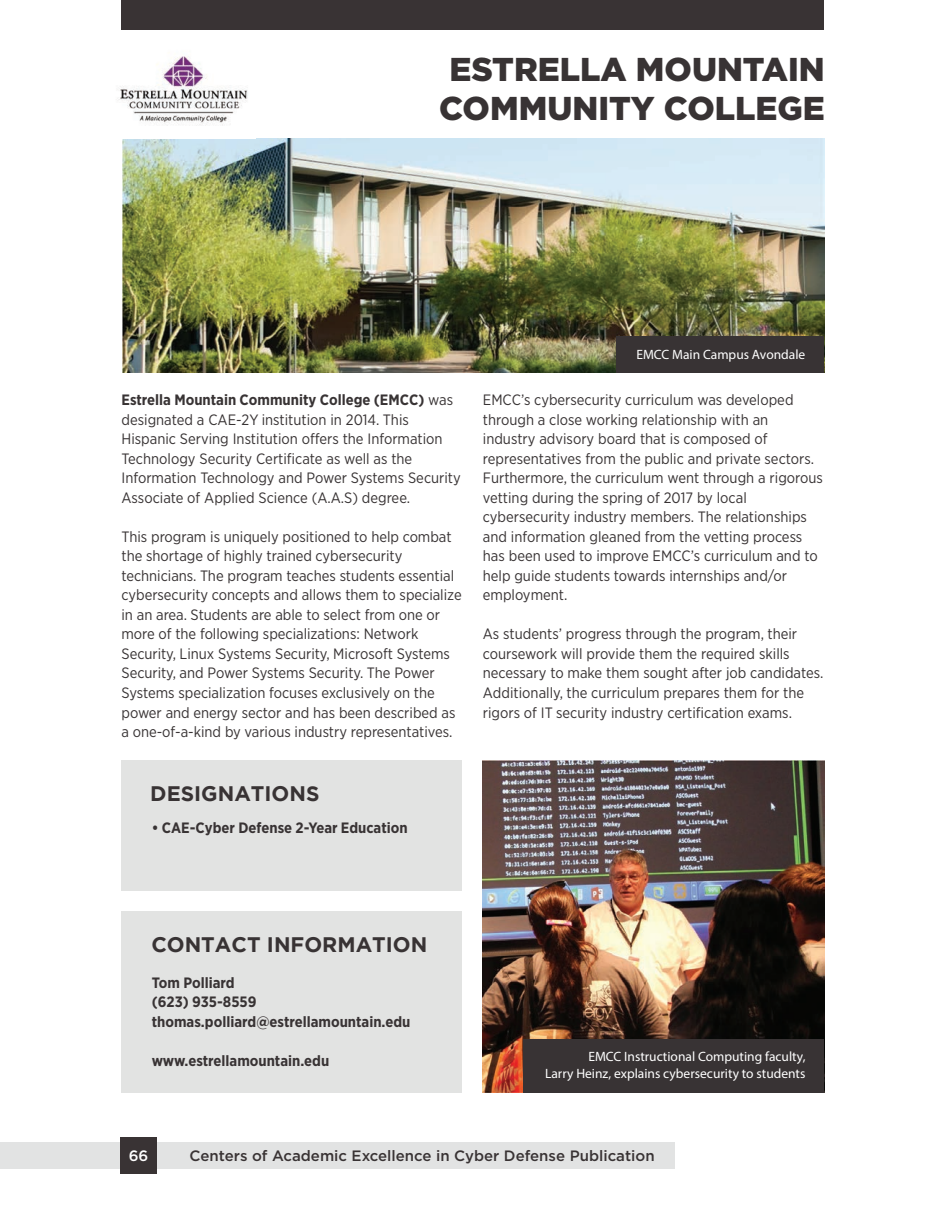
<style>
.page{position:relative;width:944px;height:1214px;background:#fff}
.page>*{position:absolute;margin:0;border:0;box-sizing:border-box;transform-origin:0 0}
.t1{font:900 33px/39.6px "Gotham";color:#383334;text-align:center}
.t2{font:700 21px "Gotham";color:#383334}
.t3{font:15px/19.5px "Gotham Narrow";color:#383334}
.t4{font:700 15px/19.5px "Gotham Narrow";color:#383334}
.t5{font:500 15px "Gotham";color:#393334}
.t6{font:500 15px "Gotham";color:#fff}
.t7{font:13.5px/16.2px "Myriad Pro";color:#fff;text-align:right}
.s1{font-weight:700}
</style>
<div class="page">
<div style="left:0;top:1142px;width:674px;height:27px;background:#e2e3e3"></div>
<div style="left:120px;top:1137px;width:37px;height:37px;background:#393334"></div>
<div style="left:121px;top:0;width:702px;height:30px;background:#393334"></div>
<div style="left:121px;top:911px;width:341px;height:181px;background:#e2e3e2"></div>
<div style="left:121px;top:760px;width:341px;height:130px;background:#e2e3e2"></div>
<img style="left:122px;top:138px;width:702px;height:235px">
<div style="left:615px;top:336px;width:208px;height:36px;background:#383334"></div>
<img style="left:118px;top:56px;width:130px;height:70px">
<img style="left:482px;top:760px;width:342px;height:332px">
<div style="left:523px;top:1038px;width:300px;height:54px;background:#383334"></div>
<h1 class="t1" style="left:439px;top:48px;width:387px">ESTRELLA MOUNTAIN<br>COMMUNITY COLLEGE</h1>
<p class="t3" style="left:121px;top:390px;width:341px"><span class="s1">Estrella Mountain Community College (EMCC)</span> was designated a CAE-2Y institution in 2014. This Hispanic Serving Institution offers the Information Technology Security Certificate as well as the Information Technology and Power Systems Security Associate of Applied Science (A.A.S) degree.</p>
<p class="t3" style="left:121px;top:526px;width:342px">This program is uniquely positioned to help combat the shortage of highly trained cybersecurity technicians. The program teaches students essential cybersecurity concepts and allows them to specialize in an area. Students are able to select from one or more of the following specializations: Network Security, Linux Systems Security, Microsoft Systems Security, and Power Systems Security. The Power Systems specialization focuses exclusively on the power and energy sector and has been described as a one-of-a-kind by various industry representatives.</p>
<h2 class="t2" style="left:150px;top:785px;width:171px">DESIGNATIONS</h2>
<p class="t4" style="left:152px;top:817px;width:257px">• CAE-Cyber Defense 2-Year Education</p>
<p class="t7" style="left:636px;top:346px;width:170px">EMCC Main Campus Avondale</p>
<p class="t3" style="left:483px;top:390px;width:341px">EMCC’s cybersecurity curriculum was developed through a close working relationship with an industry advisory board that is composed of representatives from the public and private sectors.<br>Furthermore, the curriculum went through a rigorous vetting during the spring of 2017 by local cybersecurity industry members. The relationships and information gleaned from the vetting process has been used to improve EMCC’s curriculum and to help guide students towards internships and/or employment.</p>
<p class="t3" style="left:483px;top:624px;width:342px">As students’ progress through the program, their coursework will provide them the required skills necessary to make them sought after job candidates.<br>Additionally, the curriculum prepares them for the rigors of IT security industry certification exams.</p>
<h2 class="t2" style="left:151px;top:936px;width:277px">CONTACT INFORMATION</h2>
<p class="t4" style="left:152px;top:972px;width:260px">Tom Polliard<br>(623) 935-8559 thomas.polliard@estrellamountain.edu</p>
<p class="t4" style="left:152px;top:1050px;width:179px">www.estrellamountain.edu</p>
<p class="t7" style="left:545px;top:1048px;width:262px">EMCC Instructional Computing faculty,<br>Larry Heinz, explains cybersecurity to students</p>
<p class="t6" style="left:129px;top:1147px;width:21px">66</p>
<p class="t5" style="left:189px;top:1147px;width:466px">Centers of Academic Excellence in Cyber Defense Publication</p>
</div>
